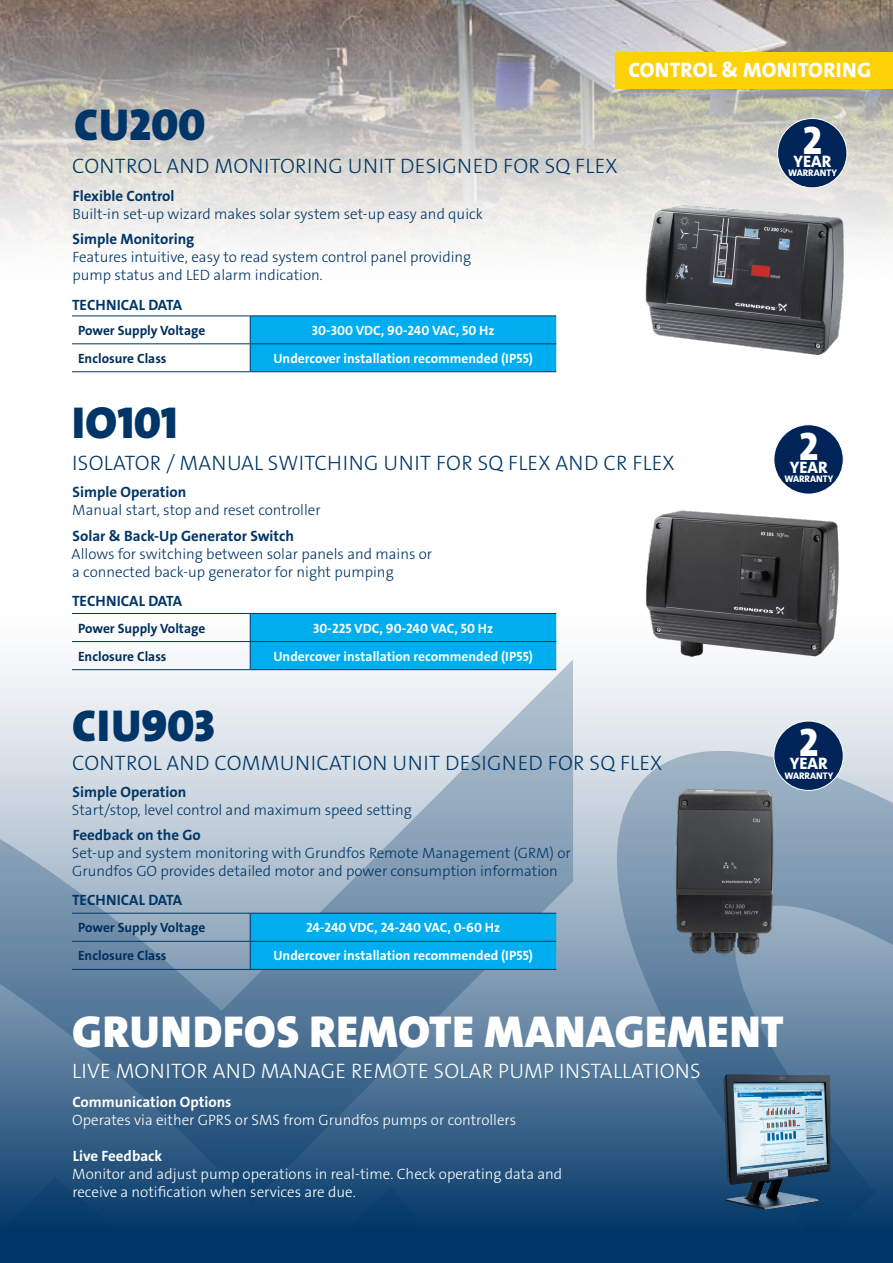
<style>
.page{position:relative;width:893px;height:1263px;background:#fff}
.page>*{position:absolute;margin:0;border:0;box-sizing:border-box;transform-origin:0 0}
.t1{font:45px "Grundfos The Sans V2 OT 9 BL";letter-spacing:.015em;color:#fff}
.t2{font:45px "Grundfos The Sans V2 OT 9 BL";letter-spacing:.005em;color:#003667}
.t3{font:40.05px "Grundfos The Sans V2 OT 8 XB";color:#fff}
.t4{font:21px "Grundfos The Sans V2 OT 3 L";letter-spacing:.015em;color:#003667}
.t5{font:21px "Grundfos The Sans V2 OT 3 L";letter-spacing:.015em;color:#fff}
.t6{font:21px "Grundfos The Sans V2 OT 8 XB";letter-spacing:.015em;color:#fff}
.t7{font:16.65px "Grundfos The Sans V2 OT 8 XB";letter-spacing:-.005em;color:#fff}
.t8{font:15px/18px "Grundfos The Sans V2 OT 3 L";color:#003667}
.t9{font:15px/18px "Grundfos The Sans V2 OT 3 L";color:#fff}
.t10{font:15px "Grundfos The Sans V2 OT 7 B";color:#003667}
.t11{font:13.5px "Grundfos The Sans V2 OT 7 B";color:#fff}
.t12{font:13.5px "Grundfos The Sans V2 OT 7 B";color:#002f5d}
.t13{font:9.6px "Grundfos The Sans V2 OT 8 XB";color:#fff}
.s1{font-family:"Grundfos The Sans V2 OT 7 B"}
</style>
<div class="page">
<div style="left:0;top:607px;width:893px;height:656px;background:linear-gradient(to bottom,#fff,#023768)"></div>
<div style="left:0;top:1247px;width:167px;height:13px;background:#003667"></div>
<svg style="left:0;top:659px;width:573px;height:588px;background:#7e99b2"></svg>
<svg style="left:306px;top:1187px;width:267px;height:73px;background:#073b6b"></svg>
<div style="left:700px;top:1247px;width:193px;height:13px;background:#003667"></div>
<svg style="left:617px;top:659px;width:276px;height:588px;background:#7995ae"></svg>
<img style="left:0;top:0;width:893px;height:325px">
<div style="left:616px;top:53px;width:277px;height:36px;background:#fcd207"></div>
<hr style="left:72px;top:315px;width:178px;height:1px;background:#003667">
<hr style="left:250px;top:315px;width:306px;height:1px;background:#003667">
<hr style="left:72px;top:343px;width:178px;height:1px;background:#003667">
<div style="left:250px;top:316px;width:306px;height:55px;background:#00aeef"></div>
<hr style="left:72px;top:371px;width:178px;height:1px;background:#003667">
<hr style="left:250px;top:371px;width:306px;height:1px;background:#003667">
<hr style="left:72px;top:613px;width:178px;height:1px;background:#003667">
<hr style="left:72px;top:641px;width:178px;height:1px;background:#003667">
<div style="left:250px;top:613px;width:306px;height:56px;background:#00aeef"></div>
<hr style="left:72px;top:669px;width:178px;height:1px;background:#003667">
<hr style="left:250px;top:669px;width:306px;height:1px;background:#003667">
<hr style="left:72px;top:913px;width:178px;height:1px;background:#003667">
<hr style="left:72px;top:941px;width:178px;height:1px;background:#003667">
<svg style="left:250px;top:913px;width:306px;height:56px;background:#00a9e9"></svg>
<hr style="left:72px;top:969px;width:178px;height:1px;background:#003667">
<hr style="left:250px;top:969px;width:306px;height:1px;background:#003667">
<img style="left:637px;top:193px;width:214px;height:162px">
<div style="left:778px;top:118px;width:69px;height:70px;background:#002458;border-radius:50%"></div>
<div style="left:777px;top:118px;width:70px;height:70px;border:1px solid #fff;border-radius:50%"></div>
<img style="left:644px;top:510px;width:200px;height:151px">
<div style="left:774px;top:425px;width:69px;height:69px;background:#002458;border-radius:50%"></div>
<div style="left:774px;top:424px;width:69px;height:70px;border:1px solid #fff;border-radius:50%"></div>
<img style="left:723px;top:1074px;width:107px;height:136px">
<img style="left:673px;top:784px;width:104px;height:174px">
<div style="left:774px;top:721px;width:69px;height:69px;background:#002458;border-radius:50%"></div>
<div style="left:774px;top:721px;width:69px;height:70px;border:1px solid #fff;border-radius:50%"></div>
<p class="t6" style="left:628px;top:57px;width:244px">CONTROL &amp; MONITORING</p>
<p class="t2" style="left:74px;top:96px;width:133px">CU200</p>
<p class="t4" style="left:72px;top:152px;width:547px">CONTROL AND MONITORING UNIT DESIGNED FOR SQ FLEX</p>
<p class="t8" style="left:72px;top:187px;width:412px"><span class="s1">Flexible Control<br></span>Built-in set-up wizard makes solar system set-up easy and quick</p>
<p class="t8" style="left:72px;top:230px;width:400px"><span class="s1">Simple Monitoring<br></span>Features intuitive, easy to read system control panel providing pump status and LED alarm indication.</p>
<p class="t10" style="left:72px;top:295px;width:112px">TECHNICAL DATA</p>
<p class="t12" style="left:78px;top:322px;width:129px">Power Supply Voltage</p>
<p class="t11" style="left:312px;top:322px;width:184px">30-300 VDC, 90-240 VAC, 50 Hz</p>
<p class="t12" style="left:78px;top:350px;width:90px">Enclosure Class</p>
<p class="t11" style="left:273px;top:350px;width:261px">Undercover installation recommended (IP55)</p>
<p class="t3" style="left:802px;top:115px;width:21px">2</p>
<p class="t7" style="left:794px;top:150px;width:39px">YEAR</p>
<p class="t13" style="left:788px;top:167px;width:50px">WARRANTY</p>
<p class="t2" style="left:72px;top:394px;width:107px">IO101</p>
<p class="t4" style="left:72px;top:450px;width:604px">ISOLATOR / MANUAL SWITCHING UNIT FOR SQ FLEX AND CR FLEX</p>
<p class="t8" style="left:72px;top:483px;width:250px"><span class="s1">Simple Operation<br></span>Manual start, stop and reset controller</p>
<p class="t8" style="left:72px;top:527px;width:362px"><span class="s1">Solar &amp; Back-Up Generator Switch<br></span>Allows for switching between solar panels and mains or a connected back-up generator for night pumping</p>
<p class="t10" style="left:72px;top:591px;width:112px">TECHNICAL DATA</p>
<p class="t12" style="left:78px;top:619px;width:129px">Power Supply Voltage</p>
<p class="t11" style="left:313px;top:619px;width:182px">30-225 VDC, 90-240 VAC, 50 Hz</p>
<p class="t12" style="left:78px;top:647px;width:90px">Enclosure Class</p>
<p class="t11" style="left:273px;top:647px;width:261px">Undercover installation recommended (IP55)</p>
<p class="t2" style="left:72px;top:696px;width:144px">CIU903</p>
<p class="t4" style="left:72px;top:750px;width:592px">CONTROL AND COMMUNICATION UNIT DESIGNED FOR SQ FLEX</p>
<p class="t8" style="left:72px;top:783px;width:342px"><span class="s1">Simple Operation<br></span>Start/stop, level control and maximum speed setting</p>
<p class="t8" style="left:72px;top:826px;width:500px"><span class="s1">Feedback on the Go<br></span>Set-up and system monitoring with Grundfos Remote Management (GRM) or<br>Grundfos GO provides detailed motor and power consumption information</p>
<p class="t10" style="left:72px;top:890px;width:112px">TECHNICAL DATA</p>
<p class="t12" style="left:78px;top:919px;width:129px">Power Supply Voltage</p>
<p class="t11" style="left:306px;top:919px;width:196px">24-240 VDC, 24-240 VAC, 0-60 Hz</p>
<p class="t12" style="left:78px;top:947px;width:90px">Enclosure Class</p>
<p class="t11" style="left:273px;top:947px;width:261px">Undercover installation recommended (IP55)</p>
<p class="t3" style="left:799px;top:421px;width:21px">2</p>
<p class="t7" style="left:790px;top:457px;width:39px">YEAR</p>
<p class="t13" style="left:784px;top:473px;width:50px">WARRANTY</p>
<p class="t3" style="left:799px;top:717px;width:21px">2</p>
<p class="t7" style="left:790px;top:753px;width:39px">YEAR</p>
<p class="t13" style="left:784px;top:769px;width:50px">WARRANTY</p>
<p class="t1" style="left:72px;top:1003px;width:713px">GRUNDFOS REMOTE MANAGEMENT</p>
<p class="t5" style="left:72px;top:1058px;width:630px">LIVE MONITOR AND MANAGE REMOTE SOLAR PUMP INSTALLATIONS</p>
<p class="t9" style="left:72px;top:1093px;width:446px"><span class="s1">Communication Options<br></span>Operates via either GPRS or SMS from Grundfos pumps or controllers</p>
<p class="t9" style="left:72px;top:1147px;width:491px"><span class="s1">Live Feedback<br></span>Monitor and adjust pump operations in real-time. Check operating data and receive a notification when services are due.</p>
</div>
